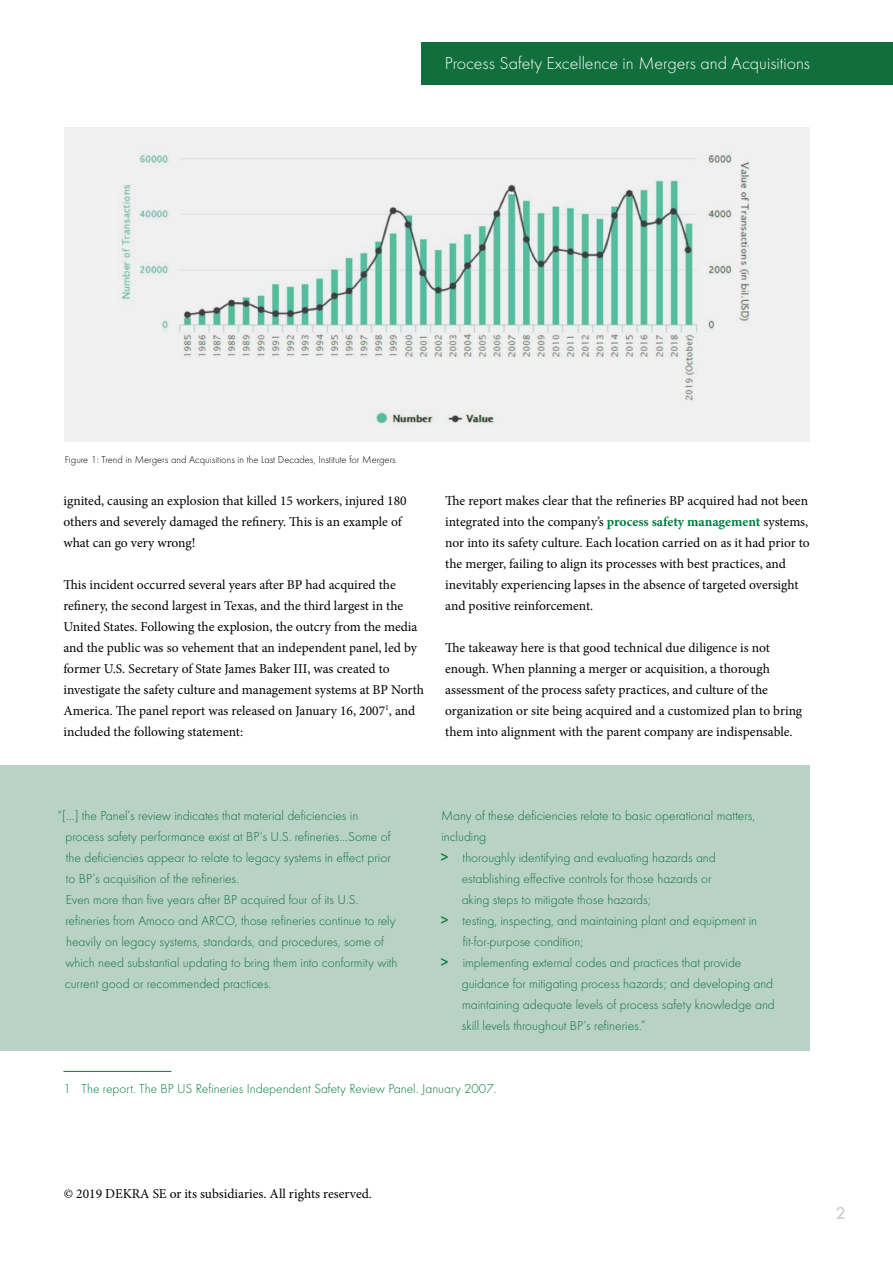
<style>
.page{position:relative;width:893px;height:1263px;background:#fff}
.page>*{position:absolute;margin:0;border:0;box-sizing:border-box;transform-origin:0 0}
.t1{font:300 18px "Futura";color:#fff}
.t2{font:500 18px "Futura";color:#cfd0d0}
.t3{font:13.5px/21px "Minion Pro";color:#000}
.t4{font:300 13.5px/21px "Futura";color:#116e3d}
.t5{font:300 13.5px "Futura";color:#007d40}
.t6{font:300 10.5px "Futura";color:#000}
.s1{font-weight:700;color:#007d40}
.s2{font-weight:500;font-size:15px;color:#007d40}
</style>
<div class="page">
<div style="left:421px;top:43px;width:472px;height:42px;background:#116e3d"></div>
<hr style="left:63px;top:1071px;width:108px;height:1px;background:#007d40">
<div style="left:0;top:765px;width:810px;height:286px;background:#b8d3c5"></div>
<div style="left:65px;top:128px;width:745px;height:314px;background:#f1f1f1"></div>
<img style="left:118px;top:154px;width:632px;height:273px">
<h1 class="t1" style="left:445px;top:52px;width:367px">Process Safety Excellence in Mergers and Acquisitions</h1>
<p class="t6" style="left:65px;top:452px;width:332px">Figure 1: Trend in Mergers and Acquisitions in the Last Decades, Institute for Mergers</p>
<p class="t3" style="left:63px;top:490px;width:345px">ignited, causing an explosion that killed 15 workers, injured 180 others and severely damaged the refinery. This is an example of what can go very wrong!</p>
<p class="t3" style="left:63px;top:574px;width:362px">This incident occurred several years after BP had acquired the refinery, the second largest in Texas, and the third largest in the United States. Following the explosion, the outcry from the media and the public was so vehement that an independent panel, led by former U.S. Secretary of State James Baker III, was created to investigate the safety culture and management systems at BP North America. The panel report was released on January 16, 2007<sup>1</sup>, and included the following statement:</p>
<p class="t3" style="left:445px;top:490px;width:366px">The report makes clear that the refineries BP acquired had not been integrated into the company’s <span class="s1">process safety management</span> systems, nor into its safety culture. Each location carried on as it had prior to the merger, failing to align its processes with best practices, and inevitably experiencing lapses in the absence of targeted oversight and positive reinforcement.</p>
<p class="t3" style="left:445px;top:637px;width:359px">The takeaway here is that good technical due diligence is not enough. When planning a merger or acquisition, a thorough assessment of the process safety practices, and culture of the organization or site being acquired and a customized plan to bring them into alignment with the parent company are indispensable.</p>
<p class="t4" style="left:65px;top:804px;width:334px;text-indent:-7px">“[…] the Panel’s review indicates that material deficiencies in process safety performance exist at BP’s U.S. refineries…Some of the deficiencies appear to relate to legacy systems in effect prior to BP’s acquisition of the refineries.<br>Even more than five years after BP acquired four of its U.S. refineries from Amoco and ARCO, those refineries continue to rely heavily on legacy systems, standards, and procedures, some of which need substantial updating to bring them into conformity with current good or recommended practices.</p>
<p class="t4" style="left:441px;top:804px;width:316px">Many of these deficiencies relate to basic operational matters,</p>
<p class="t4" style="left:441px;top:825px;width:46px">including</p>
<p class="t4" style="left:441px;top:846px;width:276px"><span class="s2">&gt;</span> thoroughly identifying and evaluating hazards and</p>
<p class="t4" style="left:462px;top:867px;width:251px">establishing effective controls for those hazards or</p>
<p class="t4" style="left:462px;top:888px;width:191px">aking steps to mitigate those hazards;</p>
<p class="t4" style="left:441px;top:909px;width:318px"><span class="s2">&gt;</span> testing, inspecting, and maintaining plant and equipment in</p>
<p class="t4" style="left:463px;top:930px;width:122px">fit-for-purpose condition;</p>
<p class="t4" style="left:441px;top:951px;width:302px"><span class="s2">&gt;</span> implementing external codes and practices that provide</p>
<p class="t4" style="left:462px;top:972px;width:313px">guidance for mitigating process hazards; and developing and</p>
<p class="t4" style="left:462px;top:993px;width:314px">maintaining adequate levels of process safety knowledge and</p>
<p class="t4" style="left:462px;top:1014px;width:186px">skill levels throughout BP’s refineries.”</p>
<p class="t5" style="left:63px;top:1079px;width:435px">1 The report. The BP US Refineries Independent Safety Review Panel. January 2007.</p>
<p class="t3" style="left:64px;top:1183px;width:310px">© 2019 DEKRA SE or its subsidiaries. All rights reserved.</p>
<h1 class="t2" style="left:836px;top:1199px;width:12px">2</h1>
</div>
